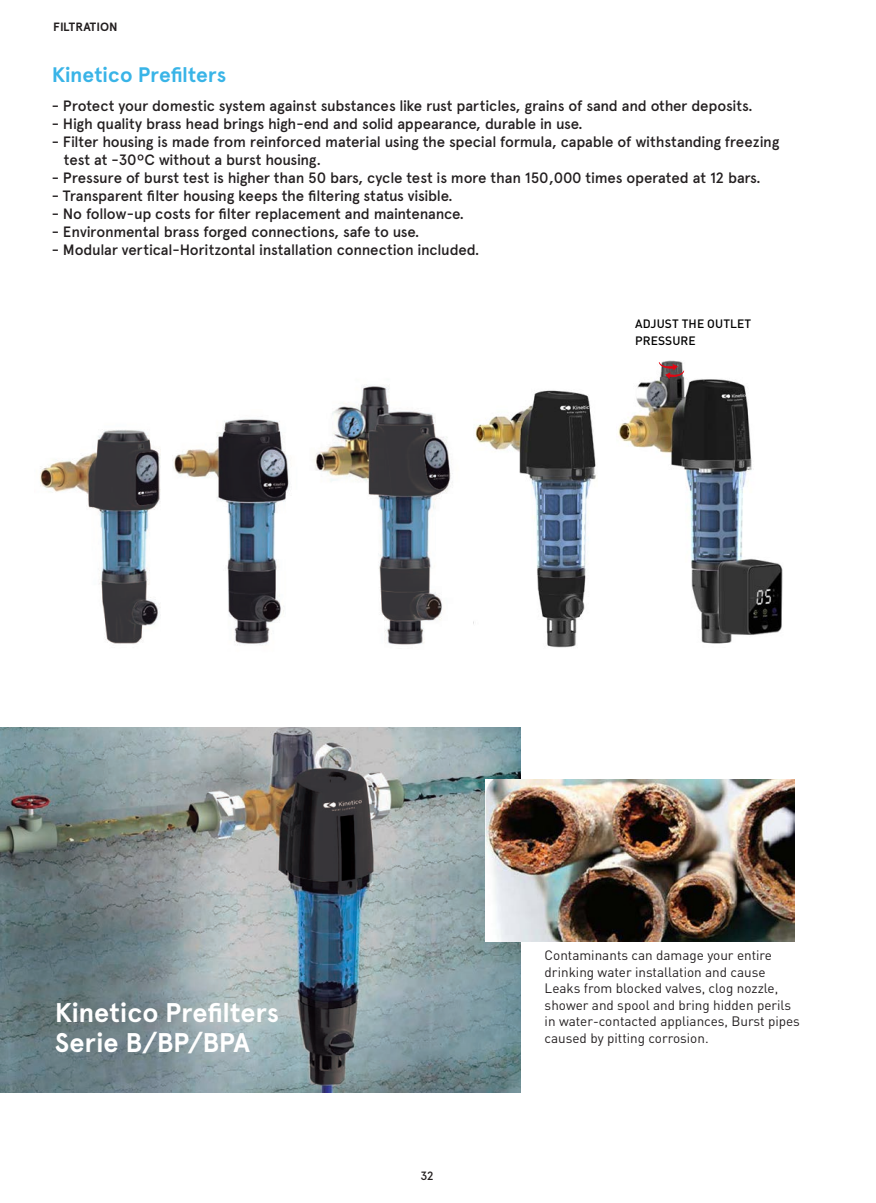
<style>
.page{position:relative;width:876px;height:1203px;background:#fff}
.page>*{position:absolute;margin:0;border:0;box-sizing:border-box;transform-origin:0 0}
.t1{font:700 27px "Apercu Pro";color:#fff}
.t2{font:700 21px "Apercu Pro";color:#39b4e7}
.t3{font:500 15px "Apercu Pro";letter-spacing:-.015em;color:#231f20}
.t4{font:13.5px/16.5px "DIN Pro";color:#231f20}
.t5{font:500 12px/16.5px "DIN Pro";letter-spacing:.01em;color:#000}
.t6{font:700 12px "Apercu Pro";letter-spacing:-.005em;color:#231f20}
.t7{font:500 12px "Apercu Pro";color:#231f20}
</style>
<div class="page">
<img style="left:0;top:727px;width:520px;height:365px">
<img style="left:173px;top:419px;width:116px;height:226px">
<img style="left:486px;top:779px;width:308px;height:163px">
<img style="left:40px;top:430px;width:120px;height:214px">
<img style="left:618px;top:360px;width:165px;height:284px">
<svg style="left:659px;top:362px;width:25px;height:17px"></svg>
<img style="left:313px;top:384px;width:140px;height:261px">
<img style="left:473px;top:390px;width:123px;height:258px">
<p class="t6" style="left:53px;top:18px;width:66px">FILTRATION</p>
<p class="t2" style="left:52px;top:59px;width:176px">Kinetico Prefilters</p>
<p class="t3" style="left:52px;top:95px;width:703px">- Protect your domestic system against substances like rust particles, grains of sand and other deposits.</p>
<p class="t3" style="left:52px;top:113px;width:533px">- High quality brass head brings high-end and solid appearance, durable in use.</p>
<p class="t3" style="left:52px;top:131px;width:729px">- Filter housing is made from reinforced material using the special formula, capable of withstanding freezing</p>
<p class="t3" style="left:64px;top:149px;width:259px">test at -30ºC without a burst housing.</p>
<p class="t3" style="left:52px;top:167px;width:711px">- Pressure of burst test is higher than 50 bars, cycle test is more than 150,000 times operated at 12 bars.</p>
<p class="t3" style="left:52px;top:185px;width:403px">- Transparent filter housing keeps the filtering status visible.</p>
<p class="t3" style="left:52px;top:203px;width:414px">- No follow-up costs for filter replacement and maintenance.</p>
<p class="t3" style="left:52px;top:221px;width:369px">- Environmental brass forged connections, safe to use.</p>
<p class="t3" style="left:52px;top:239px;width:429px">- Modular vertical-Horitzontal installation connection included.</p>
<p class="t5" style="left:635px;top:315px;width:118px">ADJUST THE OUTLET<br>PRESSURE</p>
<p class="t1" style="left:55px;top:992px;width:226px">Kinetico Prefilters</p>
<p class="t1" style="left:55px;top:1022px;width:197px">Serie B/BP/BPA</p>
<p class="t7" style="left:420px;top:1167px;width:15px">32</p>
<p class="t4" style="left:545px;top:947px;width:229px">Contaminants can damage your entire</p>
<p class="t4" style="left:545px;top:963px;width:222px">drinking water installation and cause</p>
<p class="t4" style="left:545px;top:980px;width:257px">Leaks from blocked valves, clog nozzle, shower and spool and bring hidden perils in water-contacted appliances, Burst pipes caused by pitting corrosion.</p>
</div>
